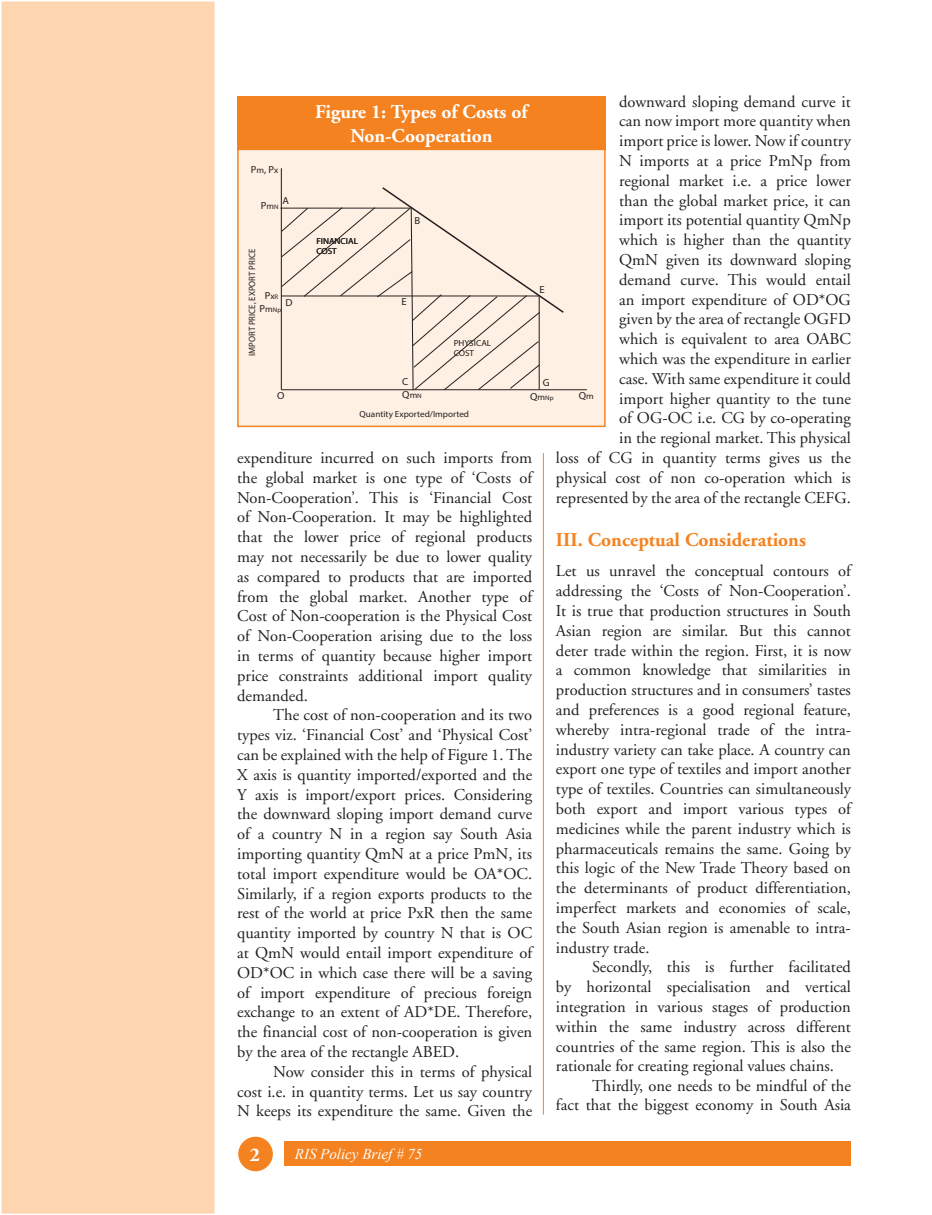
<style>
.page{position:relative;width:932px;height:1215px;background:#fff}
.page>*{position:absolute;margin:0;border:0;box-sizing:border-box;transform-origin:0 0}
.t1{font:700 19.5px/23.4px "Adobe Garamond";color:#fff;text-align:center}
.t2{font:700 19.5px "Adobe Garamond";color:#f58220}
.t3{font:16.5px/19.8px "Adobe Garamond";color:#231f20;text-align:justify}
.t4{font:italic 15px "Times New Roman";color:#fff}
.t5{font:10.2px "Myriad Pro";color:#231f20;scale:1.04 1}
.t6{font:9.15px "Myriad Pro";color:#231f20;scale:.96 1}
.t7{font:8.85px/10.5px "Myriad Pro";color:#231f20;scale:1.04 1}
.t8{font:6.6px "Myriad Pro";color:#231f20;scale:1.04 1}
.s1{font-size:8.85px}
.s2{font-size:6.6px}
.s3{font-size:10.2px}
</style>
<div class="page">
<div style="left:1px;top:1px;width:214px;height:1213px;background:#fdd5b0"></div>
<div style="left:0;top:0;width:216px;height:1215px;border:2px solid #fff"></div>
<div style="left:237px;top:149px;width:368px;height:278px;background:#fef0e2;border:2px solid #f58220"></div>
<div style="left:237px;top:96px;width:368px;height:54px;background:#f58220"></div>
<hr style="left:281px;top:168px;width:1px;height:222px;background:#231f20">
<hr style="left:281px;top:389px;width:306px;height:1px;background:#231f20">
<svg style="left:280px;top:186px;width:285px;height:205px"></svg>
<div style="left:284px;top:1142px;width:566px;height:24px;background:#f58220"></div>
<div style="left:239px;top:1137px;width:33px;height:34px;background:#f58220;border-radius:50%"></div>
<div style="left:238px;top:1137px;width:35px;height:34px;border:2px solid #f58220;border-radius:50%"></div>
<hr style="left:543px;top:453px;width:1px;height:662px;background:#f58220">
<p class="t3" style="left:556px;top:92px;width:296px;text-align:right">downward sloping demand curve it<br>can now import more quantity when<br>import price is lower. Now if country<br>N imports at a price PmNp from<br>regional market i.e. a price lower<br>than the global market price, it can<br>import its potential quantity QmNp<br>which is higher than the quantity<br>QmN given its downward sloping<br>demand curve. This would entail<br>an import expenditure of OD*OG<br>given by the area of rectangle OGFD<br>which is equivalent to area OABC<br>which was the expenditure in earlier<br>case. With same expenditure it could<br>import higher quantity to the tune<br>of OG-OC i.e. CG by co-operating<br>in the regional market. This physical<br>loss of CG in quantity terms gives us the physical cost of non co-operation which is represented by the area of the rectangle CEFG.</p>
<p class="t2" style="left:556px;top:529px;width:251px">III. Conceptual Considerations</p>
<p class="t3" style="left:556px;top:562px;width:296px">Let us unravel the conceptual contours of addressing the ‘Costs of Non-Cooperation’.<br>It is true that production structures in South Asian region are similar. But this cannot deter trade within the region. First, it is now a common knowledge that similarities in production structures and in consumers’ tastes and preferences is a good regional feature, whereby intra-regional trade of the intra&shy;industry variety can take place. A country can export one type of textiles and import another type of textiles. Countries can simultaneously both export and import various types of medicines while the parent industry which is pharmaceuticals remains the same. Going by this logic of the New Trade Theory based on the determinants of product differentiation, imperfect markets and economies of scale, the South Asian region is amenable to intra&shy;industry trade.</p>
<p class="t3" style="left:556px;top:958px;width:296px;text-indent:36px">Secondly, this is further facilitated by horizontal specialisation and vertical integration in various stages of production within the same industry across different countries of the same region. This is also the rationale for creating regional values chains.</p>
<p class="t3" style="left:556px;top:1076px;width:296px;text-align:right">Thirdly, one needs to be mindful of the<br>fact that the biggest economy in South Asia</p>
<p class="t1" style="left:315px;top:101px;width:214px">Figure 1: Types of Costs of<br>Non-Cooperation</p>
<p class="t5" style="left:251px;top:164px;width:28px">P<span class="s1">m</span>, P<span class="s1">x</span></p>
<p class="t5" style="left:261px;top:199px;width:19px">P<span class="s1">m</span><span class="s2">N</span></p>
<p class="t5" style="left:282px;top:194px;width:8px">A</p>
<p class="t5" style="left:414px;top:214px;width:7px">B</p>
<p class="t7" style="left:316px;top:236px;width:42px">FINANCIAL<br>COST</p>
<p class="t6" style="left:246px;top:356px;width:113px;rotate:-90deg">IMPORT PRICE, EXPORT PRICE</p>
<p class="t5" style="left:539px;top:284px;width:7px">E</p>
<p class="t5" style="left:265px;top:289px;width:15px">P<span class="s1">x</span><span class="s2">R</span></p>
<p class="t8" style="left:260px;top:306px;width:22px"><span class="s3">P</span><span class="s1">m</span>Np</p>
<p class="t5" style="left:285px;top:296px;width:8px">D</p>
<p class="t5" style="left:401px;top:295px;width:7px">E</p>
<p class="t7" style="left:453px;top:337px;width:38px">PHYSICAL<br>COST</p>
<p class="t5" style="left:402px;top:375px;width:7px">C</p>
<p class="t5" style="left:542px;top:377px;width:8px">G</p>
<p class="t5" style="left:277px;top:389px;width:9px">O</p>
<p class="t5" style="left:402px;top:389px;width:20px">Q<span class="s1">m</span><span class="s2">N</span></p>
<p class="t8" style="left:530px;top:394px;width:24px"><span class="s3">Q</span><span class="s1">m</span>Np</p>
<p class="t5" style="left:579px;top:389px;width:16px">Q<span class="s1">m</span></p>
<p class="t7" style="left:359px;top:409px;width:107px">Quantity Exported/Imported</p>
<p class="t3" style="left:237px;top:448px;width:296px">expenditure incurred on such imports from the global market is one type of ‘Costs of Non-Cooperation’. This is ‘Financial Cost of Non-Cooperation. It may be highlighted that the lower price of regional products may not necessarily be due to lower quality as compared to products that are imported from the global market. Another type of Cost of Non-cooperation is the Physical Cost of Non-Cooperation arising due to the loss in terms of quantity because higher import price constraints additional import quality demanded.</p>
<p class="t3" style="left:237px;top:706px;width:296px;text-indent:36px">The cost of non-cooperation and its two types viz. ‘Financial Cost’ and ‘Physical Cost’ can be explained with the help of Figure 1. The X axis is quantity imported/exported and the Y axis is import/export prices. Considering the downward sloping import demand curve of a country N in a region say South Asia importing quantity QmN at a price PmN, its total import expenditure would be OA*OC.<br>Similarly, if a region exports products to the rest of the world at price PxR then the same quantity imported by country N that is OC at QmN would entail import expenditure of OD*OC in which case there will be a saving of import expenditure of precious foreign exchange to an extent of AD*DE. Therefore, the financial cost of non-cooperation is given by the area of the rectangle ABED.</p>
<p class="t3" style="left:237px;top:1062px;width:296px;text-indent:36px">Now consider this in terms of physical cost i.e. in quantity terms. Let us say country N keeps its expenditure the same. Given the</p>
<p class="t1" style="left:250px;top:1144px;width:12px">2</p>
<p class="t4" style="left:295px;top:1144px;width:129px">RIS Policy Brief # 75</p>
</div>
